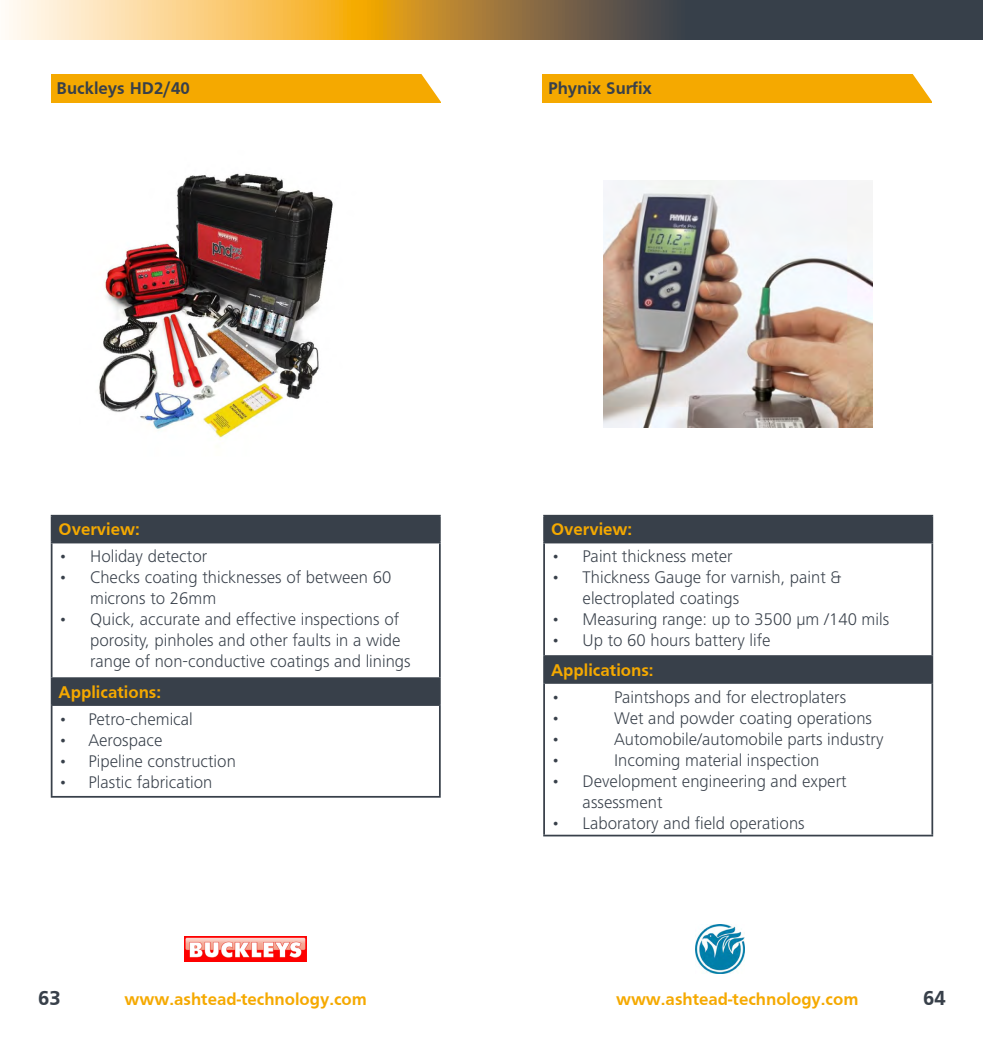
<style>
.page{position:relative;width:983px;height:1042px;background:#fff}
.page>*{position:absolute;margin:0;border:0;box-sizing:border-box;transform-origin:0 0}
.t1{font:700 21px "Frutiger";color:#38404a}
.t2{font:300 17.5px/21px "Frutiger Next LT";color:#38404a}
.t3{font:700 17.5px "Frutiger";color:#f5a900}
.t4{font:700 17.5px "Frutiger";color:#38404a}
</style>
<div class="page">
<div style="left:51px;top:74px;width:389px;height:28px;background:#f5a900"></div>
<svg style="left:418px;top:74px;width:23px;height:29px"></svg>
<svg style="left:52px;top:516px;width:387px;height:188px"></svg>
<svg style="left:51px;top:679px;width:1px;height:25px"></svg>
<svg style="left:439px;top:679px;width:1px;height:25px"></svg>
<hr style="left:51px;top:704px;width:389px;height:2px;background:#38404a">
<hr style="left:51px;top:706px;width:1px;height:90px;background:#38404a">
<hr style="left:439px;top:706px;width:1px;height:90px;background:#38404a">
<hr style="left:51px;top:796px;width:389px;height:1px;background:#38404a">
<hr style="left:51px;top:543px;width:1px;height:134px;background:#38404a">
<hr style="left:439px;top:543px;width:1px;height:134px;background:#38404a">
<hr style="left:51px;top:677px;width:389px;height:2px;background:#38404a">
<svg style="left:51px;top:516px;width:1px;height:26px"></svg>
<svg style="left:439px;top:516px;width:1px;height:26px"></svg>
<hr style="left:51px;top:542px;width:389px;height:1px;background:#38404a">
<hr style="left:51px;top:515px;width:389px;height:1px;background:#38404a">
<img style="left:99px;top:173px;width:234px;height:267px">
<img style="left:184px;top:936px;width:122px;height:25px">
<div style="left:542px;top:74px;width:389px;height:28px;background:#f5a900"></div>
<svg style="left:545px;top:516px;width:386px;height:166px"></svg>
<hr style="left:543px;top:657px;width:2px;height:25px;background:#38404a">
<svg style="left:931px;top:657px;width:1px;height:25px"></svg>
<hr style="left:543px;top:682px;width:389px;height:2px;background:#38404a">
<hr style="left:543px;top:684px;width:2px;height:150px;background:#38404a">
<hr style="left:931px;top:684px;width:1px;height:150px;background:#38404a">
<hr style="left:543px;top:834px;width:389px;height:2px;background:#38404a">
<hr style="left:543px;top:543px;width:2px;height:112px;background:#38404a">
<hr style="left:931px;top:543px;width:1px;height:112px;background:#38404a">
<hr style="left:543px;top:655px;width:389px;height:2px;background:#38404a">
<hr style="left:543px;top:516px;width:2px;height:26px;background:#38404a">
<svg style="left:931px;top:516px;width:1px;height:26px"></svg>
<hr style="left:543px;top:542px;width:389px;height:1px;background:#38404a">
<hr style="left:543px;top:515px;width:389px;height:1px;background:#38404a">
<svg style="left:909px;top:74px;width:23px;height:29px"></svg>
<img style="left:603px;top:181px;width:269px;height:246px">
<img style="left:695px;top:924px;width:49px;height:49px">
<svg style="left:9px;top:0;width:973px;height:39px;background:#9c8559"></svg>
<p class="t4" style="left:57px;top:78px;width:135px">Buckleys HD2/40</p>
<p class="t4" style="left:548px;top:78px;width:105px">Phynix Surfix</p>
<p class="t3" style="left:59px;top:519px;width:83px">Overview:</p>
<p class="t2" style="left:59px;top:546px;width:150px">• Holiday detector</p>
<p class="t2" style="left:90px;top:567px;width:302px;text-indent:-32px">• Checks coating thicknesses of between 60 microns to 26mm</p>
<p class="t2" style="left:90px;top:609px;width:322px;text-indent:-32px">• Quick, accurate and effective inspections of porosity, pinholes and other faults in a wide range of non-conductive coatings and linings</p>
<p class="t3" style="left:59px;top:682px;width:104px">Applications:</p>
<p class="t2" style="left:59px;top:708px;width:136px">• Petro-chemical</p>
<p class="t2" style="left:59px;top:729px;width:105px">• Aerospace</p>
<p class="t2" style="left:59px;top:750px;width:179px">• Pipeline construction</p>
<p class="t2" style="left:59px;top:771px;width:155px">• Plastic fabrication</p>
<p class="t3" style="left:551px;top:519px;width:83px">Overview:</p>
<p class="t2" style="left:551px;top:546px;width:183px">• Paint thickness meter</p>
<p class="t2" style="left:582px;top:567px;width:260px;text-indent:-32px">• Thickness Gauge for varnish, paint &amp; electroplated coatings</p>
<p class="t2" style="left:551px;top:609px;width:339px">• Measuring range: up to 3500 μm /140 mils</p>
<p class="t2" style="left:551px;top:630px;width:221px">• Up to 60 hours battery life</p>
<p class="t3" style="left:551px;top:660px;width:104px">Applications:</p>
<p class="t2" style="left:551px;top:686px;width:11px">•</p>
<p class="t2" style="left:614px;top:686px;width:233px">Paintshops and for electroplaters</p>
<p class="t2" style="left:551px;top:707px;width:11px">•</p>
<p class="t2" style="left:614px;top:707px;width:259px">Wet and powder coating operations</p>
<p class="t2" style="left:551px;top:728px;width:11px">•</p>
<p class="t2" style="left:614px;top:728px;width:271px">Automobile/automobile parts industry</p>
<p class="t2" style="left:551px;top:749px;width:11px">•</p>
<p class="t2" style="left:614px;top:749px;width:207px">Incoming material inspection</p>
<p class="t2" style="left:582px;top:770px;width:265px;text-indent:-32px">• Development engineering and expert assessment</p>
<p class="t2" style="left:551px;top:812px;width:255px">• Laboratory and field operations</p>
<p class="t1" style="left:38px;top:986px;width:24px">63</p>
<p class="t1" style="left:922px;top:986px;width:24px">64</p>
<p class="t3" style="left:124px;top:989px;width:244px">www.ashtead-technology.com</p>
<p class="t3" style="left:616px;top:989px;width:244px">www.ashtead-technology.com</p>
</div>
